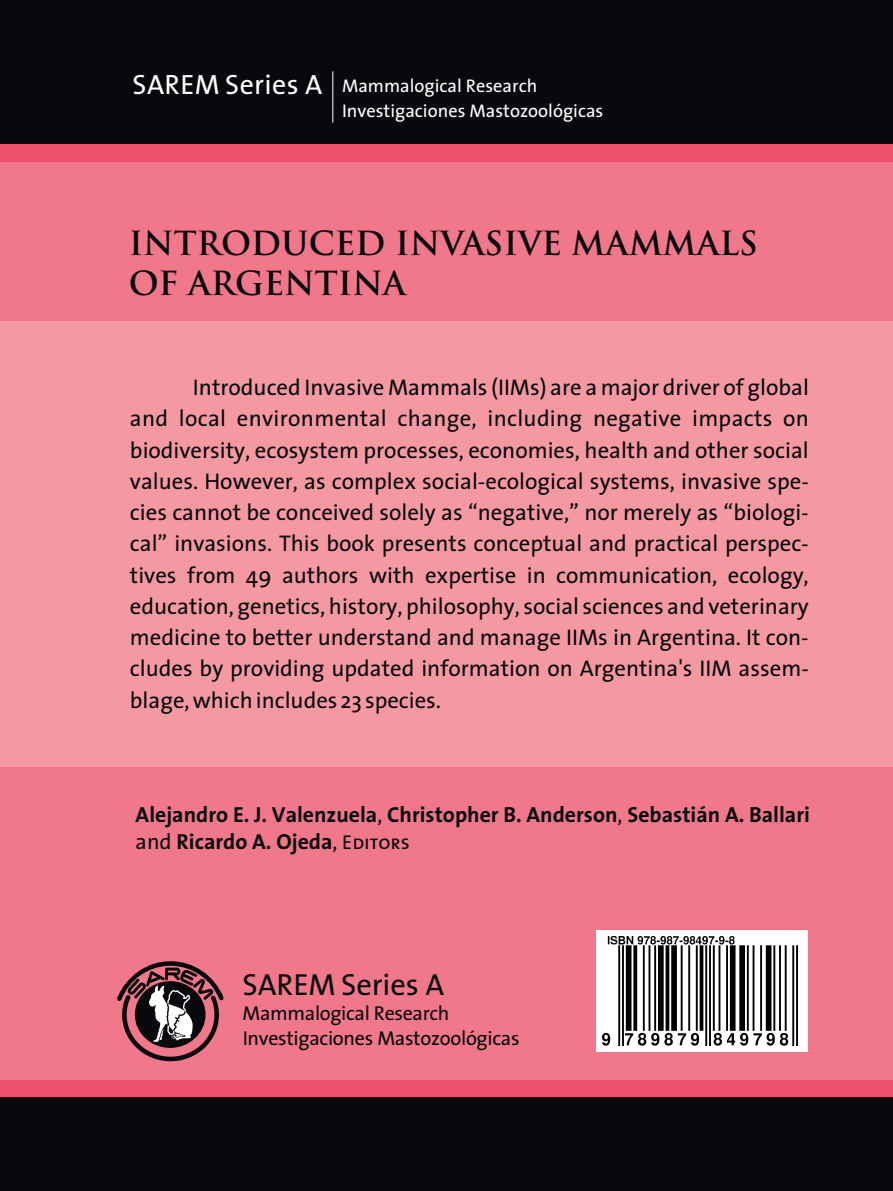
<style>
.page{position:relative;width:893px;height:1191px;background:#09080c}
.page>*{position:absolute;margin:0;border:0;box-sizing:border-box;transform-origin:0 0}
.t1{font:700 32.38px/40.2px "Trajan";color:#09080c}
.t2{font:30.62px "The Sans";letter-spacing:-.005em;color:#09080c}
.t3{font:28px "The Sans";letter-spacing:.015em;color:#fff}
.t4{font:22.75px/31.3px "The Sans";color:#09080c;text-align:justify}
.t5{font:700 21.88px/26.6px "The Sans";color:#09080c}
.t6{font:20.12px "The Sans";letter-spacing:-.015em;color:#09080c}
.t7{font:18.38px "The Sans";color:#fff}
.s1{font-weight:400}
.s2{font-family:"The Sans Caps";font-weight:400;font-size:19.95px}
</style>
<div class="page">
<div style="left:0;top:144px;width:893px;height:953px;background:#ed526a"></div>
<div style="left:0;top:162px;width:893px;height:917px;background:#f1788b"></div>
<div style="left:0;top:321px;width:893px;height:445px;background:#f499a2"></div>
<hr style="left:332px;top:71px;width:1px;height:52px;background:#fff">
<svg style="left:117px;top:961px;width:107px;height:100px"></svg>
<div style="left:596px;top:930px;width:212px;height:122px;background:#fff"></div>
<img style="left:603px;top:937px;width:194px;height:108px">
<p class="t3" style="left:133px;top:68px;width:191px">SAREM Series A</p>
<p class="t7" style="left:342px;top:75px;width:197px">Mammalogical Research</p>
<p class="t7" style="left:342px;top:100px;width:263px">Investigaciones Mastozoológicas</p>
<h1 class="t1" style="left:129px;top:227px;width:631px">INTRODUCED INVASIVE MAMMALS<br>OF ARGENTINA</h1>
<p class="t4" style="left:130px;top:371px;width:681px;text-indent:63px">Introduced Invasive Mammals (IIMs) are a major driver of global and local environmental change, including negative impacts on biodiversity, ecosystem processes, economies, health and other social values. However, as complex social-ecological systems, invasive spe&shy;cies cannot be conceived solely as “negative,” nor merely as “biologi&shy;cal” invasions. This book presents conceptual and practical perspec&shy;tives from 49 authors with expertise in communication, ecology, education, genetics, history, philosophy, social sciences and veterinary medicine to better understand and manage IIMs in Argentina. It con&shy;cludes by providing updated information on Argentina's IIM assem&shy;blage, which includes 23 species.</p>
<p class="t5" style="left:136px;top:801px;width:676px">Alejandro E. J. Valenzuela<span class="s1">,</span> Christopher B. Anderson<span class="s1">,</span> Sebastián A. Ballari <span class="s1">and</span> Ricardo A. Ojeda<span class="s1">,</span> <span class="s2">Editors</span></p>
<h2 class="t2" style="left:243px;top:967px;width:203px">SAREM Series A</h2>
<p class="t6" style="left:243px;top:1026px;width:278px">Investigaciones Mastozoológicas</p>
<p class="t6" style="left:243px;top:1000px;width:208px">Mammalogical Research</p>
</div>
